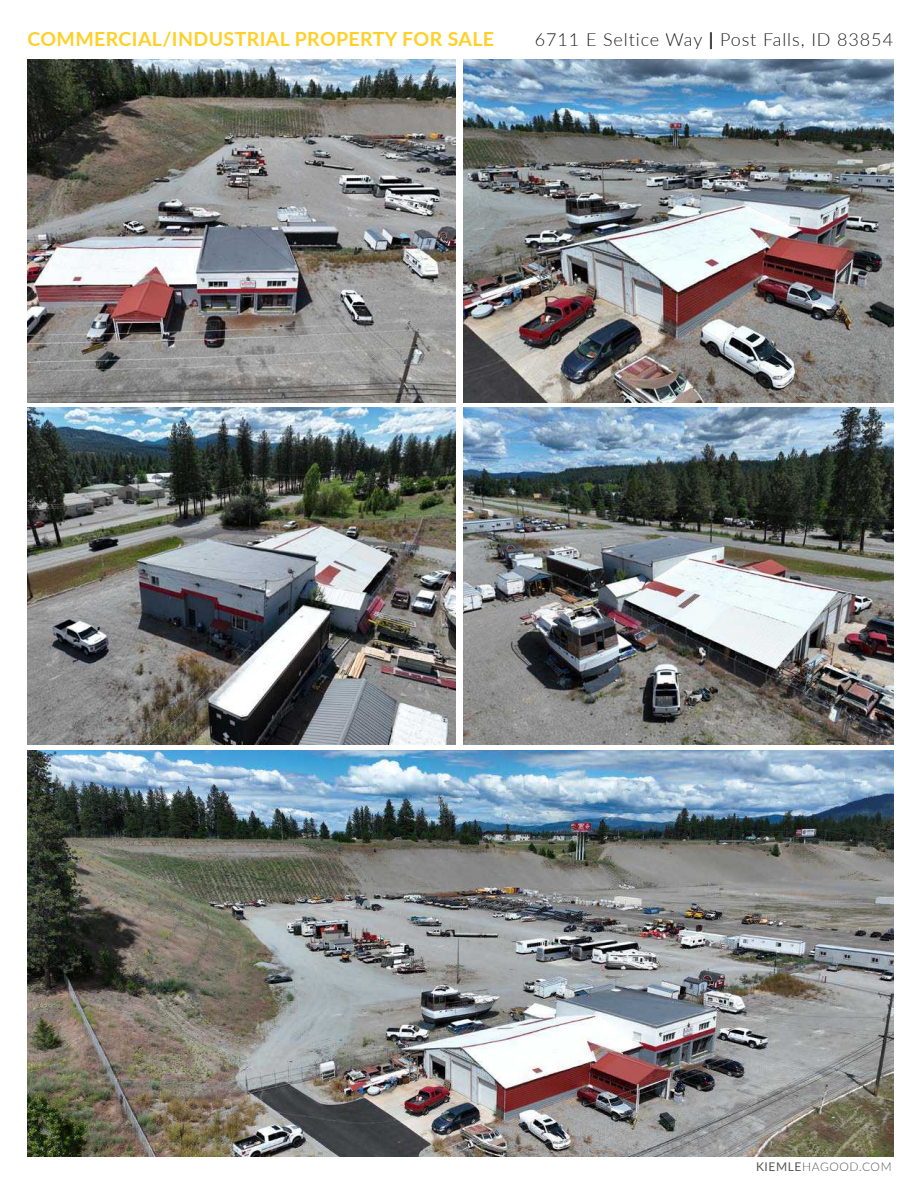
<style>
.page{position:relative;width:918px;height:1188px;background:#fff}
.page>*{position:absolute;margin:0;border:0;box-sizing:border-box;transform-origin:0 0}
.t1{font:700 19.5px "Lato";letter-spacing:.02em;color:#fed028}
.t2{font:300 18px "Lato";letter-spacing:.05em;color:#231f20}
.t3{font:300 12px "Lato";letter-spacing:.05em;color:#57585a}
.s1{font-weight:700}
.s2{font-weight:400}
</style>
<div class="page">
<img style="left:28px;top:59px;width:428px;height:344px">
<img style="left:464px;top:59px;width:429px;height:344px">
<img style="left:28px;top:408px;width:428px;height:337px">
<img style="left:464px;top:408px;width:429px;height:337px">
<img style="left:28px;top:751px;width:865px;height:406px">
<p class="t1" style="left:28px;top:25px;width:468px">COMMERCIAL/INDUSTRIAL PROPERTY FOR SALE</p>
<p class="t2" style="left:535px;top:27px;width:360px">6711 E Seltice Way <span class="s1">|</span> Post Falls, ID 83854</p>
<p class="t3" style="left:756px;top:1158px;width:137px"><span class="s2">KIEMLE</span>HAGOOD.COM</p>
</div>
